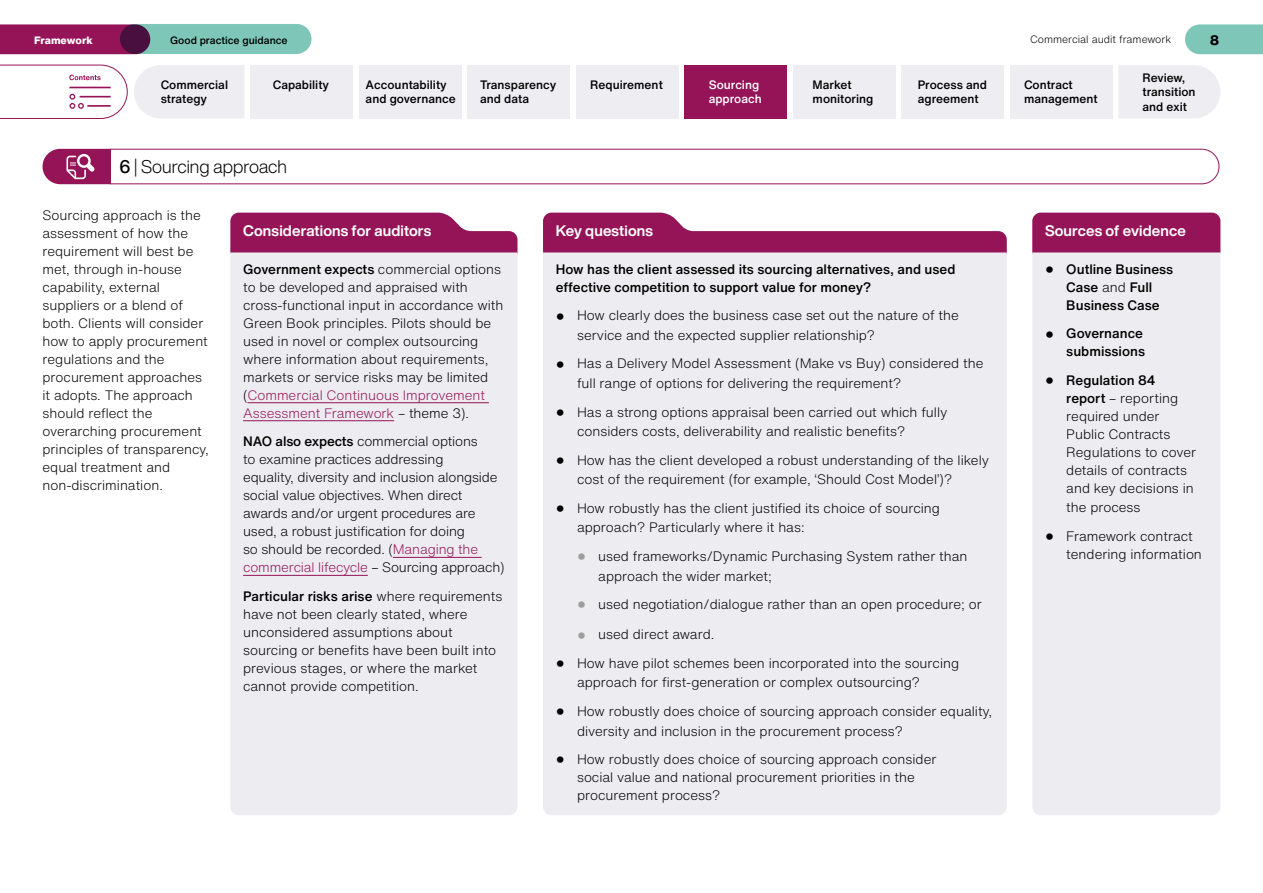
<style>
.page{position:relative;width:1263px;height:893px;background:#fff}
.page>*{position:absolute;margin:0;border:0;box-sizing:border-box;transform-origin:0 0}
.heading_3{font:300 18px "Helvetica Now Display";color:#000}
.heading_3-2{font:700 15px "Helvetica Now Display";letter-spacing:.01em;color:#fff}
.body_text{font:300 13.5px/18px "Helvetica Now Text";color:#000}
.bullet{font:300 13.5px/18px "Helvetica Now Text";color:#000}
.bullet_secondary{font:300 13.5px/19.5px "Helvetica Now Text";color:#000}
.body_text-2{font:500 13.5px/18px "Helvetica Now Text";color:#000}
.bullet-2{font:500 13.5px/18px "Helvetica Now Text";color:#000;text-align:center}
.t1{font:800 13.5px "Helvetica Now Text";color:#000}
.t2{font:500 12px/14.4px "Helvetica Now Text";color:#000}
.t3{font:500 12px/14.4px "Helvetica Now Text";color:#fff}
.t4{font:300 10.5px "Helvetica Now Text";color:#000}
.t5{font:500 10.5px "Helvetica Now Text";color:#000}
.t6{font:800 10.5px "Helvetica Now Text";color:#fff}
.s1{font-weight:500}
.s2{color:#951458}
.s3{font-family:"Helvetica Neue LT Std";font-weight:300;font-size:18px}
.s4{font-weight:300}
.s5{font-family:"Helvetica Neue LT Std";font-size:18px}
.s6{font-family:"Helvetica Neue LT Std";font-size:18px;color:#9d9d9c}
</style>
<div class="page">
<svg style="left:1185px;top:24px;width:78px;height:30px;background:#85cabb"></svg>
<div style="left:0;top:24px;width:131px;height:30px;background:#951458"></div>
<div style="left:120px;top:24px;width:191px;height:29px;background:#7ec7b8;border-radius:15px"></div>
<div style="left:120px;top:24px;width:191px;height:30px;border:1px solid #7ec7b8;border-radius:15px"></div>
<div style="left:576px;top:65px;width:102px;height:53px;background:#eeedf2"></div>
<div style="left:793px;top:65px;width:102px;height:53px;background:#eeedf2"></div>
<div style="left:901px;top:65px;width:102px;height:53px;background:#eeedf2"></div>
<div style="left:1010px;top:65px;width:102px;height:53px;background:#eeedf2"></div>
<div style="left:1118px;top:65px;width:102px;height:53px;background:#eeedf2"></div>
<div style="left:251px;top:65px;width:102px;height:53px;background:#eeedf2"></div>
<div style="left:468px;top:65px;width:102px;height:53px;background:#eeedf2"></div>
<div style="left:359px;top:65px;width:102px;height:53px;background:#eeedf2"></div>
<div style="left:134px;top:65px;width:110px;height:53px;background:#eeedf2"></div>
<svg style="left:0;top:65px;width:128px;height:54px"></svg>
<div style="left:685px;top:65px;width:102px;height:53px;background:#951458"></div>
<svg style="left:42px;top:148px;width:1178px;height:37px"></svg>
<div style="left:1032px;top:213px;width:188px;height:47px;background:#951458;border-radius:9px"></div>
<div style="left:1032px;top:252px;width:188px;height:563px;background:#edecf0"></div>
<svg style="left:230px;top:213px;width:287px;height:39px;background:#9f2c69"></svg>
<svg style="left:543px;top:213px;width:464px;height:39px"></svg>
<div style="left:230px;top:252px;width:287px;height:563px;background:#edecf0"></div>
<hr style="left:247px;top:402px;width:242px;height:1px;background:#951458">
<hr style="left:243px;top:420px;width:151px;height:1px;background:#951458">
<hr style="left:393px;top:557px;width:89px;height:1px;background:#951458">
<hr style="left:243px;top:575px;width:125px;height:1px;background:#951458">
<div style="left:543px;top:252px;width:464px;height:563px;background:#edecf0"></div>
<p class="t6" style="left:34px;top:32px;width:60px">Framework</p>
<p class="t5" style="left:170px;top:32px;width:119px">Good practice guidance</p>
<p class="t4" style="left:1030px;top:32px;width:143px">Commercial audit framework</p>
<p class="t1" style="left:1210px;top:30px;width:11px">8</p>
<p class="t2" style="left:590px;top:77px;width:74px">Requirement</p>
<p class="t2" style="left:813px;top:77px;width:62px">Market monitoring</p>
<p class="t2" style="left:918px;top:77px;width:71px">Process and agreement</p>
<p class="t2" style="left:1024px;top:77px;width:75px">Contract management</p>
<p class="t2" style="left:1142px;top:70px;width:55px">Review, transition and exit</p>
<p class="t6" style="left:40px;top:32px;width:45px">oreword</p>
<p class="t2" style="left:161px;top:77px;width:69px">Commercial strategy</p>
<p class="t3" style="left:709px;top:77px;width:55px">Sourcing approach</p>
<p class="t2" style="left:273px;top:77px;width:58px">Capability</p>
<p class="t2" style="left:480px;top:77px;width:78px">Transparency and data</p>
<p class="t2" style="left:366px;top:77px;width:92px">Accountability and governance</p>
<p class="heading_3" style="left:119px;top:154px;width:169px"><span class="s1">6</span> | Sourcing approach</p>
<p class="body_text" style="left:43px;top:205px;width:168px">Sourcing approach is the assessment of how the requirement will best be met, through in-house capability, external suppliers or a blend of both. Clients will consider how to apply procurement regulations and the procurement approaches it adopts. The approach should reflect the overarching procurement principles of transparency, equal treatment and non‑discrimination.</p>
<p class="heading_3-2" style="left:243px;top:221px;width:190px">Considerations for auditors</p>
<p class="heading_3-2" style="left:556px;top:221px;width:99px">Key questions</p>
<p class="heading_3-2" style="left:1045px;top:221px;width:142px">Sources of evidence</p>
<p class="body_text" style="left:243px;top:259px;width:262px"><span class="s1">Government expects</span> commercial options to be developed and appraised with cross-functional input in accordance with Green Book principles. Pilots should be used in novel or complex outsourcing where information about requirements, markets or service risks may be limited (<span class="s2">Commercial Continuous Improvement Assessment Framework</span> – theme 3).</p>
<p class="body_text" style="left:243px;top:432px;width:263px"><span class="s1">NAO also expects</span> commercial options<br>to examine practices addressing<br>equality, diversity and inclusion alongside social value objectives. When direct awards and/or urgent procedures are used, a robust justification for doing<br>so should be recorded. (<span class="s2">Managing the commercial lifecycle</span> – Sourcing approach)</p>
<p class="body_text" style="left:243px;top:587px;width:261px"><span class="s1">Particular risks arise</span> where requirements have not been clearly stated, where unconsidered assumptions about sourcing or benefits have been built into previous stages, or where the market cannot provide competition.</p>
<p class="bullet-2" style="left:1045px;top:260px;width:130px"><span class="s3">•</span> Outline Business<br>Case <span class="s4">and</span> Full<br>Business Case</p>
<p class="bullet-2" style="left:1045px;top:324px;width:102px;text-align:right"><span class="s3">•</span> Governance submissions</p>
<p class="bullet" style="left:1066px;top:371px;width:131px;text-indent:-21px"><span class="s5">•</span> <span class="s1">Regulation 84 report</span> – reporting required under<br>Public Contracts<br>Regulations to cover details of contracts and key decisions in</p>
<p class="bullet" style="left:1066px;top:498px;width:76px">the process</p>
<p class="bullet" style="left:1066px;top:527px;width:137px;text-indent:-21px"><span class="s5">•</span> Framework contract tendering information</p>
<p class="body_text-2" style="left:556px;top:260px;width:401px">How has the client assessed its sourcing alternatives, and used effective competition to support value for money?</p>
<p class="bullet" style="left:577px;top:305px;width:383px;line-height:19.5px;text-indent:-21px"><span class="s5">•</span> How clearly does the business case set out the nature of the service and the expected supplier relationship?</p>
<p class="bullet" style="left:577px;top:353px;width:408px;line-height:19.5px;text-indent:-21px"><span class="s5">•</span> Has a Delivery Model Assessment (Make vs Buy) considered the full range of options for delivering the requirement?</p>
<p class="bullet" style="left:577px;top:402px;width:372px;line-height:19.5px;text-indent:-21px"><span class="s5">•</span> Has a strong options appraisal been carried out which fully considers costs, deliverability and realistic benefits?</p>
<p class="bullet" style="left:577px;top:450px;width:414px;line-height:19.5px;text-indent:-21px"><span class="s5">•</span> How has the client developed a robust understanding of the likely cost of the requirement (for example, ‘Should Cost Model’)?</p>
<p class="bullet" style="left:577px;top:498px;width:364px;line-height:19.5px;text-indent:-21px"><span class="s5">•</span> How robustly has the client justified its choice of sourcing approach? Particularly where it has:</p>
<p class="bullet_secondary" style="left:598px;top:546px;width:371px;text-indent:-21px"><span class="s6">•</span> used frameworks/Dynamic Purchasing System rather than approach the wider market;</p>
<p class="bullet_secondary" style="left:577px;top:594px;width:406px"><span class="s6">•</span> used negotiation/dialogue rather than an open procedure; or</p>
<p class="bullet_secondary" style="left:577px;top:624px;width:139px"><span class="s6">•</span> used direct award.</p>
<p class="bullet" style="left:577px;top:653px;width:384px;line-height:19.5px;text-indent:-21px"><span class="s5">•</span> How have pilot schemes been incorporated into the sourcing approach for first-generation or complex outsourcing?</p>
<p class="bullet" style="left:577px;top:701px;width:417px;line-height:19.5px;text-indent:-21px"><span class="s5">•</span> How robustly does choice of sourcing approach consider equality, diversity and inclusion in the procurement process?</p>
<p class="bullet" style="left:577px;top:750px;width:361px;text-indent:-21px"><span class="s5">•</span> How robustly does choice of sourcing approach consider social value and national procurement priorities in the procurement process?</p>
</div>
